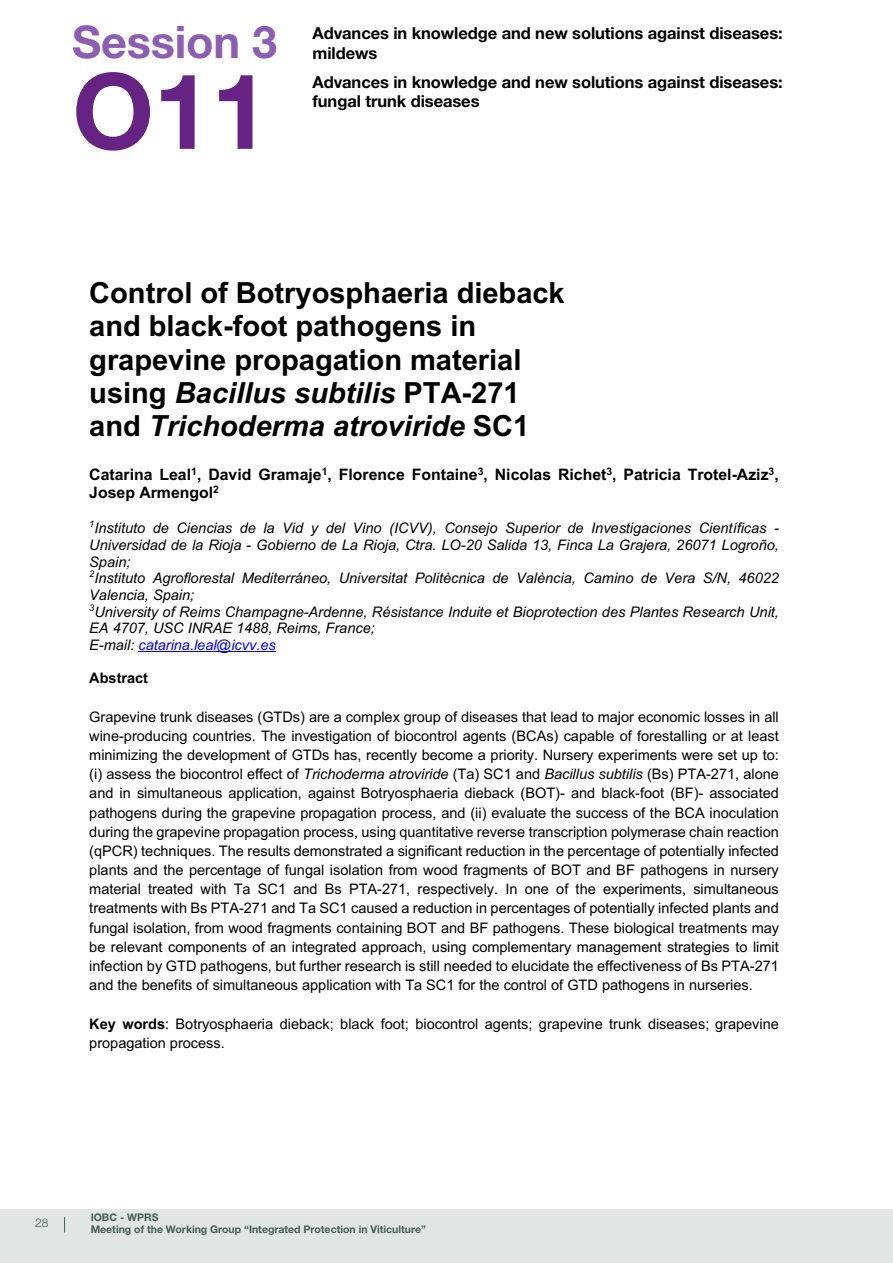
<style>
.page{position:relative;width:893px;height:1263px;background:#fff}
.page>*{position:absolute;margin:0;border:0;box-sizing:border-box;transform-origin:0 0}
.t1{font:700 105px "Helvetica Neue LT Std";color:#662383}
.t2{font:700 45px "Helvetica Neue LT Std";letter-spacing:-.005em;color:#8d5db3}
.t3{font:700 29.1px/33.3px "Arial";color:#000}
.t4{font:700 16.5px/19.8px "Helvetica Neue LT Std";letter-spacing:-.005em;color:#000}
.t5{font:700 15.75px/18px "Arial";color:#000}
.t6{font:14.55px/19.2px "Arial";color:#000;text-align:justify}
.t7{font:italic 14.55px/16.6px "Arial";color:#000}
.t8{font:700 14.55px "Arial";color:#000}
.t9{font:300 12px "Helvetica Neue LT Std";color:#506861}
.t10{font:700 10.5px/12.6px "Helvetica Neue LT Std";color:#506861}
.s1{font-style:italic}
.s2{color:#00f}
.s3{font-weight:700}
</style>
<div class="page">
<div style="left:0;top:1209px;width:893px;height:54px;background:#e1e5e4"></div>
<hr style="left:138px;top:651px;width:138px;height:1px;background:#00f">
<h2 class="t2" style="left:72px;top:14px;width:206px">Session 3</h2>
<p class="t4" style="left:313px;top:23px;width:472px">Advances in knowledge and new solutions against diseases: mildews</p>
<p class="t4" style="left:313px;top:71px;width:472px">Advances in knowledge and new solutions against diseases: fungal trunk diseases</p>
<h1 class="t1" style="left:72px;top:46px;width:199px">O11</h1>
<h3 class="t3" style="left:89px;top:276px;width:477px">Control of Botryosphaeria dieback and black-foot pathogens in grapevine propagation material using <span class="s1">Bacillus subtilis</span> PTA-271 and <span class="s1">Trichoderma atroviride</span> SC1</h3>
<p class="t5" style="left:89px;top:466px;width:691px">Catarina Leal<sup>1</sup>, David Gramaje<sup>1</sup>, Florence Fontaine<sup>3</sup>, Nicolas Richet<sup>3</sup>, Patricia Trotel-Aziz<sup>3</sup>,<br>Josep Armengol<sup>2</sup></p>
<p class="t7" style="left:89px;top:520px;width:691px"><sup>1</sup>Instituto de Ciencias de la Vid y del Vino (ICVV), Consejo Superior de Investigaciones Científicas - Universidad de la Rioja - Gobierno de La Rioja, Ctra. LO-20 Salida 13, Finca La Grajera, 26071 Logroño, Spain;<br><sup>2</sup>Instituto Agroflorestal Mediterráneo, Universitat Politècnica de València, Camino de Vera S/N, 46022<br>Valencia, Spain;<br><sup>3</sup>University of Reims Champagne-Ardenne, Résistance Induite et Bioprotection des Plantes Research Unit, EA 4707, USC INRAE 1488, Reims, France;<br>E-mail: <span class="s2">catarina.leal@icvv.es</span></p>
<p class="t8" style="left:89px;top:668px;width:60px">Abstract</p>
<p class="t6" style="left:89px;top:707px;width:691px">Grapevine trunk diseases (GTDs) are a complex group of diseases that lead to major economic losses in all wine-producing countries. The investigation of biocontrol agents (BCAs) capable of forestalling or at least minimizing the development of GTDs has, recently become a priority. Nursery experiments were set up to: (i) assess the biocontrol effect of <span class="s1">Trichoderma atroviride</span> (Ta) SC1 and <span class="s1">Bacillus subtilis</span> (Bs) PTA-271, alone and in simultaneous application, against Botryosphaeria dieback (BOT)- and black-foot (BF)- associated pathogens during the grapevine propagation process, and (ii) evaluate the success of the BCA inoculation during the grapevine propagation process, using quantitative reverse transcription polymerase chain reaction (qPCR) techniques. The results demonstrated a significant reduction in the percentage of potentially infected plants and the percentage of fungal isolation from wood fragments of BOT and BF pathogens in nursery material treated with Ta SC1 and Bs PTA-271, respectively. In one of the experiments, simultaneous treatments with Bs PTA-271 and Ta SC1 caused a reduction in percentages of potentially infected plants and fungal isolation, from wood fragments containing BOT and BF pathogens. These biological treatments may be relevant components of an integrated approach, using complementary management strategies to limit infection by GTD pathogens, but further research is still needed to elucidate the effectiveness of Bs PTA-271 and the benefits of simultaneous application with Ta SC1 for the control of GTD pathogens in nurseries.</p>
<p class="t6" style="left:89px;top:1014px;width:691px"><span class="s3">Key words</span>: Botryosphaeria dieback; black foot; biocontrol agents; grapevine trunk diseases; grapevine propagation process.</p>
<p class="t9" style="left:35px;top:1215px;width:15px">28</p>
<p class="t10" style="left:91px;top:1210px;width:337px">IOBC - WPRS<br>Meeting of the Working Group “Integrated Protection in Viticulture”</p>
</div>
